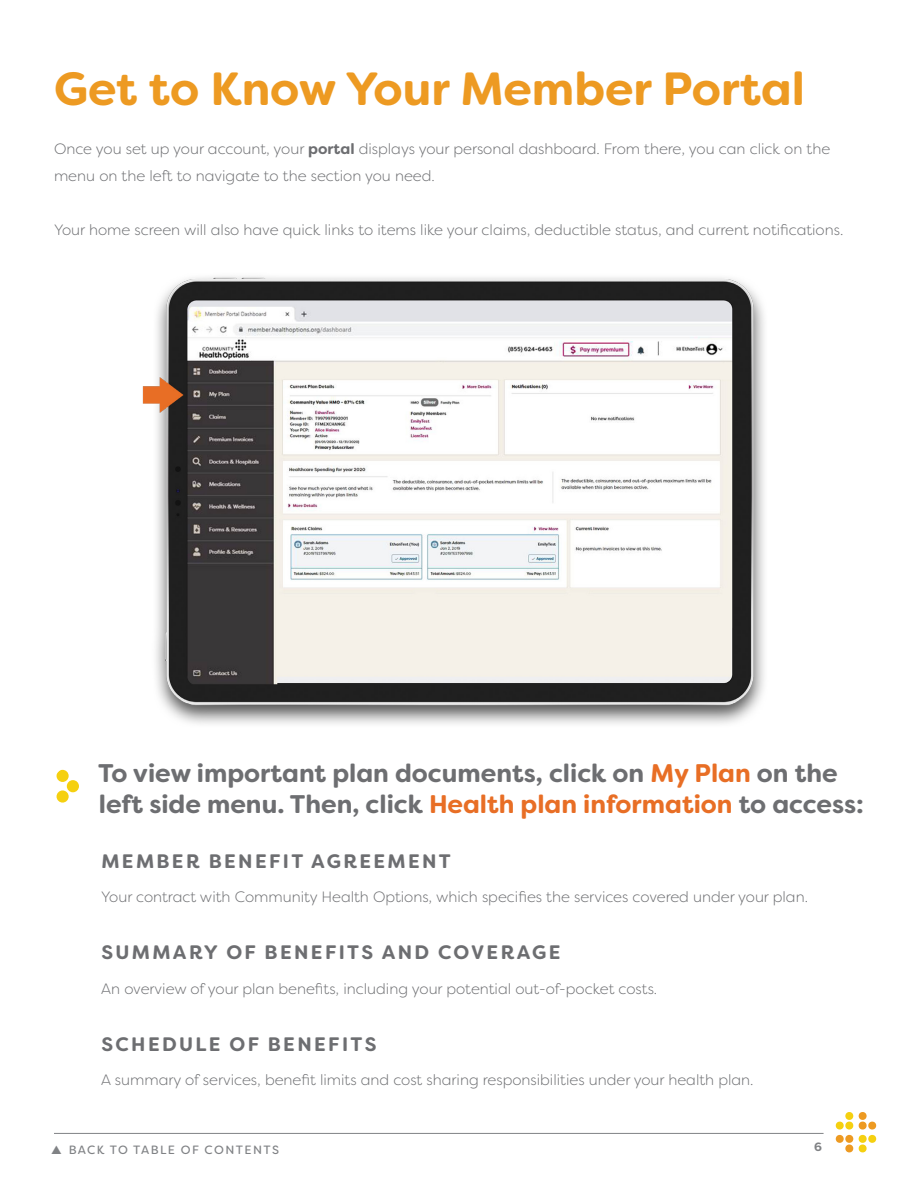
<style>
.page{position:relative;width:918px;height:1188px;background:#fff}
.page>*{position:absolute;margin:0;border:0;box-sizing:border-box;transform-origin:0 0}
.t1{font:700 46.5px "Filson Soft";color:#ed9a22}
.t2{font:700 25.5px/31.5px "Filson Soft";color:#6d6e71}
.t3{font:700 19.5px "Filson Soft";letter-spacing:.12em;color:#6d6e71}
.t4{font:300 15px/27px "Filson Soft";color:#6d6e71}
.t5{font:12px "Filson Soft";letter-spacing:.12em;color:#808285}
.t6{font:700 12px "Filson Soft";color:#808285}
.s1{font-weight:700}
.s2{color:#e86e25}
</style>
<div class="page">
<svg style="left:835px;top:1112px;width:42px;height:41px"></svg>
<hr style="left:54px;top:1133px;width:770px;height:1px;background:#808285">
<svg style="left:56px;top:791px;width:21px;height:12px"></svg>
<div style="left:57px;top:790px;width:12px;height:13px;background:#f5d010;border-radius:50%"></div>
<div style="left:57px;top:770px;width:12px;height:12px;background:#f5d010;border-radius:50%"></div>
<div style="left:67px;top:780px;width:12px;height:12px;background:#f5d010;border-radius:50%"></div>
<img style="left:142px;top:276px;width:622px;height:448px">
<h1 class="t1" style="left:54px;top:59px;width:752px">Get to Know Your Member Portal</h1>
<p class="t4" style="left:54px;top:135px;width:778px">Once you set up your account, your <span class="s1">portal</span> displays your personal dashboard. From there, you can click on the menu on the left to navigate to the section you need.</p>
<p class="t4" style="left:54px;top:216px;width:791px">Your home screen will also have quick links to items like your claims, deductible status, and current notifications.</p>
<h2 class="t2" style="left:98px;top:757px;width:767px">To view important plan documents, click on <span class="s2">My Plan</span> on the left side menu. Then, click <span class="s2">Health plan information</span> to access:</h2>
<h3 class="t3" style="left:101px;top:848px;width:351px">MEMBER BENEFIT AGREEMENT</h3>
<p class="t4" style="left:101px;top:883px;width:708px">Your contract with Community Health Options, which specifies the services covered under your plan.</p>
<h3 class="t3" style="left:101px;top:940px;width:461px">SUMMARY OF BENEFITS AND COVERAGE</h3>
<p class="t4" style="left:101px;top:975px;width:558px">An overview of your plan benefits, including your potential out-of-pocket costs.</p>
<h3 class="t3" style="left:101px;top:1031px;width:277px">SCHEDULE OF BENEFITS</h3>
<p class="t4" style="left:101px;top:1067px;width:654px">A summary of services, benefit limits and cost sharing responsibilities under your health plan.</p>
<p class="t5" style="left:51px;top:1142px;width:229px">▲ BACK TO TABLE OF CONTENTS</p>
<p class="t6" style="left:814px;top:1139px;width:9px">6</p>
</div>
